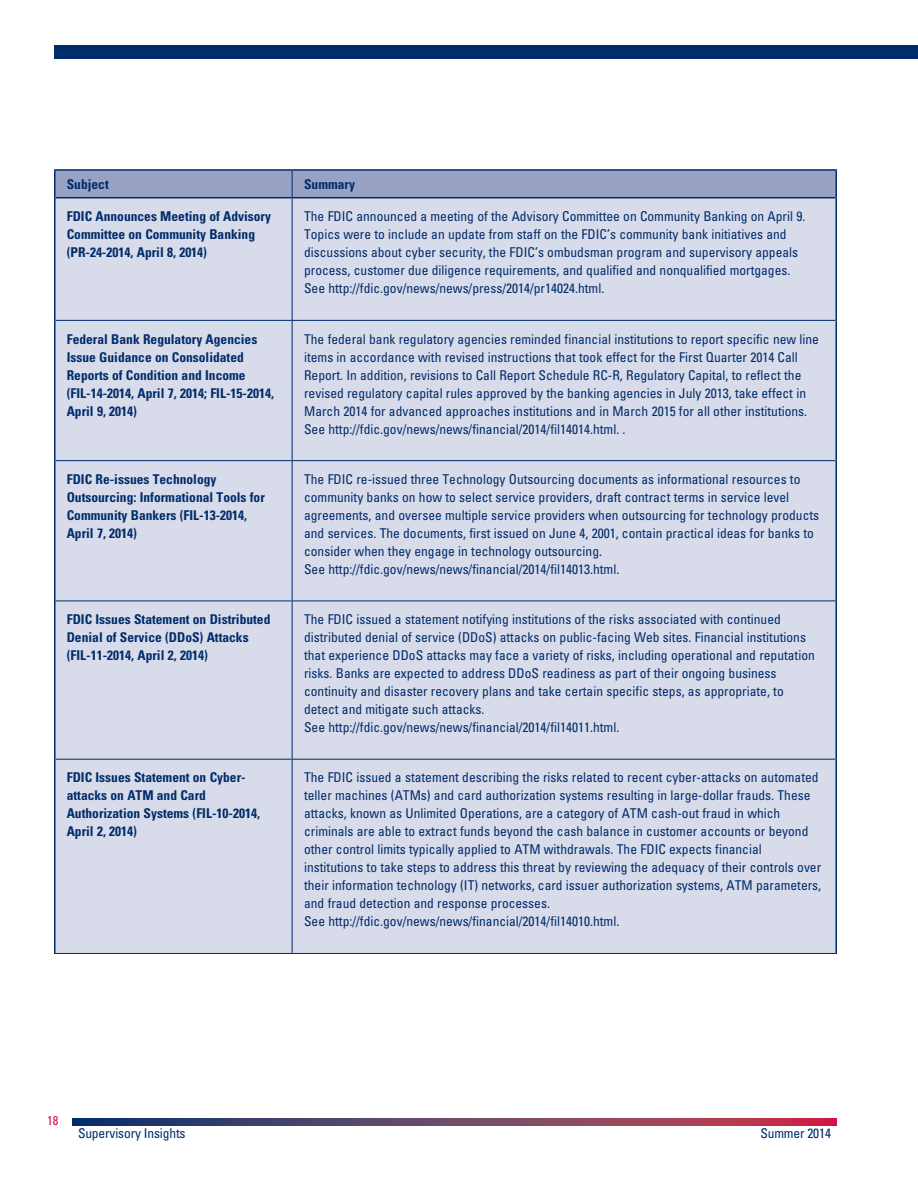
<style>
.page{position:relative;width:918px;height:1188px;background:#fff}
.page>*{position:absolute;margin:0;border:0;box-sizing:border-box;transform-origin:0 0}
.Table_Summary{font:condensed 13.5px/18px "Univers LT Std";color:#002c6b}
.Table_Summary-2{font:700 condensed 13.5px/18px "Univers LT Std";color:#002c6b}
.t1{font:condensed 12.75px "Univers LT Std";color:#d20d44}
</style>
<div class="page">
<div style="left:54px;top:45px;width:864px;height:13px;background:#002c6b"></div>
<svg style="left:72px;top:1119px;width:765px;height:6px;background:#6d3f62"></svg>
<div style="left:56px;top:198px;width:780px;height:755px;background:#d8dbe9"></div>
<hr style="left:54px;top:198px;width:2px;height:122px;background:#002c6b">
<hr style="left:836px;top:198px;width:1px;height:122px;background:#002c6b">
<hr style="left:54px;top:320px;width:2px;height:141px;background:#002c6b">
<hr style="left:836px;top:320px;width:1px;height:141px;background:#002c6b">
<hr style="left:54px;top:461px;width:2px;height:140px;background:#002c6b">
<hr style="left:836px;top:461px;width:1px;height:140px;background:#002c6b">
<hr style="left:54px;top:601px;width:2px;height:158px;background:#002c6b">
<hr style="left:836px;top:601px;width:1px;height:158px;background:#002c6b">
<hr style="left:54px;top:759px;width:2px;height:194px;background:#002c6b">
<hr style="left:836px;top:759px;width:1px;height:194px;background:#002c6b">
<hr style="left:292px;top:198px;width:1px;height:122px;background:#002c6b">
<hr style="left:56px;top:320px;width:236px;height:1px;background:#002c6b">
<hr style="left:292px;top:320px;width:544px;height:1px;background:#002c6b">
<hr style="left:292px;top:321px;width:1px;height:139px;background:#002c6b">
<hr style="left:56px;top:460px;width:236px;height:1px;background:#002c6b">
<hr style="left:292px;top:460px;width:544px;height:1px;background:#002c6b">
<hr style="left:292px;top:461px;width:1px;height:140px;background:#002c6b">
<hr style="left:56px;top:601px;width:236px;height:1px;background:#002c6b">
<hr style="left:292px;top:601px;width:544px;height:1px;background:#002c6b">
<hr style="left:292px;top:601px;width:1px;height:158px;background:#002c6b">
<hr style="left:56px;top:759px;width:236px;height:1px;background:#002c6b">
<hr style="left:292px;top:759px;width:544px;height:1px;background:#002c6b">
<hr style="left:292px;top:760px;width:1px;height:193px;background:#002c6b">
<hr style="left:54px;top:953px;width:238px;height:1px;background:#002c6b">
<hr style="left:292px;top:953px;width:545px;height:1px;background:#002c6b">
<hr style="left:54px;top:169px;width:238px;height:2px;background:#002c6b">
<hr style="left:54px;top:171px;width:2px;height:27px;background:#002c6b">
<hr style="left:292px;top:169px;width:545px;height:2px;background:#002c6b">
<div style="left:55px;top:170px;width:782px;height:28px;background:#9aa2c4"></div>
<hr style="left:56px;top:197px;width:236px;height:1px;background:#002c6b">
<hr style="left:292px;top:197px;width:544px;height:1px;background:#002c6b">
<p class="Table_Summary-2" style="left:67px;top:175px;width:44px">Subject</p>
<p class="Table_Summary-2" style="left:304px;top:175px;width:52px">Summary</p>
<p class="Table_Summary-2" style="left:67px;top:208px;width:206px">FDIC Announces Meeting of Advisory<br>Committee on Community Banking (PR-24-2014, April 8, 2014)</p>
<p class="Table_Summary" style="left:304px;top:207px;width:503px">The FDIC announced a meeting of the Advisory Committee on Community Banking on April 9.<br>Topics were to include an update from staff on the FDIC’s community bank initiatives and discussions about cyber security, the FDIC’s ombudsman program and supervisory appeals process, customer due diligence requirements, and qualified and nonqualified mortgages.<br>See http://fdic.gov/news/news/press/2014/pr14024.html.</p>
<p class="Table_Summary-2" style="left:67px;top:330px;width:209px">Federal Bank Regulatory Agencies<br>Issue Guidance on Consolidated<br>Reports of Condition and Income (FIL-14-2014, April 7, 2014; FIL-15-2014,<br>April 9, 2014)</p>
<p class="Table_Summary" style="left:304px;top:330px;width:516px">The federal bank regulatory agencies reminded financial institutions to report specific new line items in accordance with revised instructions that took effect for the First Quarter 2014 Call Report. In addition, revisions to Call Report Schedule RC-R, Regulatory Capital, to reflect the revised regulatory capital rules approved by the banking agencies in July 2013, take effect in March 2014 for advanced approaches institutions and in March 2015 for all other institutions.<br>See http://fdic.gov/news/news/financial/2014/fil14014.html. .</p>
<p class="Table_Summary-2" style="left:67px;top:470px;width:200px">FDIC Re-issues Technology<br>Outsourcing: Informational Tools for<br>Community Bankers (FIL-13-2014,<br>April 7, 2014)</p>
<p class="Table_Summary" style="left:304px;top:470px;width:517px">The FDIC re-issued three Technology Outsourcing documents as informational resources to community banks on how to select service providers, draft contract terms in service level agreements, and oversee multiple service providers when outsourcing for technology products and services. The documents, first issued on June 4, 2001, contain practical ideas for banks to consider when they engage in technology outsourcing.<br>See http://fdic.gov/news/news/financial/2014/fil14013.html.</p>
<p class="Table_Summary-2" style="left:67px;top:610px;width:205px">FDIC Issues Statement on Distributed<br>Denial of Service (DDoS) Attacks (FIL-11-2014, April 2, 2014)</p>
<p class="Table_Summary" style="left:304px;top:610px;width:512px">The FDIC issued a statement notifying institutions of the risks associated with continued distributed denial of service (DDoS) attacks on public-facing Web sites. Financial institutions that experience DDoS attacks may face a variety of risks, including operational and reputation risks. Banks are expected to address DDoS readiness as part of their ongoing business continuity and disaster recovery plans and take certain specific steps, as appropriate, to detect and mitigate such attacks.<br>See http://fdic.gov/news/news/financial/2014/fil14011.html.</p>
<p class="Table_Summary-2" style="left:67px;top:769px;width:195px">FDIC Issues Statement on Cyber&shy;attacks on ATM and Card<br>Authorization Systems (FIL-10-2014,<br>April 2, 2014)</p>
<p class="Table_Summary" style="left:304px;top:768px;width:519px">The FDIC issued a statement describing the risks related to recent cyber-attacks on automated teller machines (ATMs) and card authorization systems resulting in large-dollar frauds. These attacks, known as Unlimited Operations, are a category of ATM cash-out fraud in which criminals are able to extract funds beyond the cash balance in customer accounts or beyond other control limits typically applied to ATM withdrawals. The FDIC expects financial institutions to take steps to address this threat by reviewing the adequacy of their controls over their information technology (IT) networks, card issuer authorization systems, ATM parameters, and fraud detection and response processes.<br>See http://fdic.gov/news/news/financial/2014/fil14010.html.</p>
<p class="t1" style="left:47px;top:1113px;width:13px">18</p>
<p class="Table_Summary" style="left:78px;top:1124px;width:109px">Supervisory Insights</p>
<p class="Table_Summary" style="left:760px;top:1124px;width:72px">Summer 2014</p>
</div>
